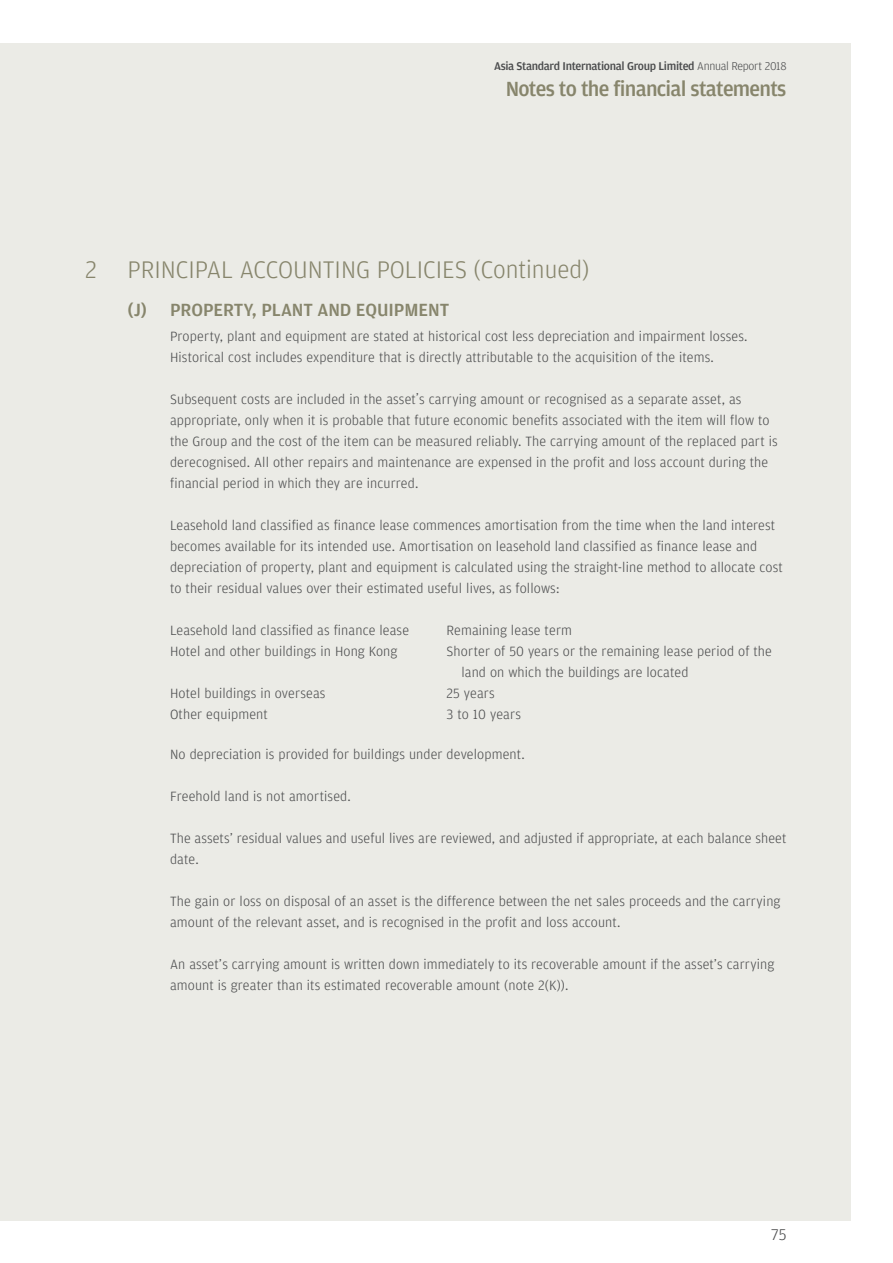
<style>
.page{position:relative;width:893px;height:1263px;background:#fff}
.page>*{position:absolute;margin:0;border:0;box-sizing:border-box;transform-origin:0 0}
.Heading_1{font:300 25.5px "Amplitude";color:#87856c}
.t1{font:500 21.75px "Amplitude";letter-spacing:-.035em;color:#87856c}
.Heading_2{font:500 18.75px "Amplitude";letter-spacing:-.005em;color:#87856c}
.t2{font:300 16.5px "Amplitude";color:#4b4c4d}
.Body_Text{font:300 14.25px/21px "Amplitude";letter-spacing:.01em;color:#4b4c4d}
.t3{font:500 12px "Amplitude";letter-spacing:-.03em;color:#4b4c4d}
.s1{font-weight:300}
</style>
<div class="page">
<div style="left:0;top:43px;width:850px;height:1177px;background:#ebebe6"></div>
<p class="t3" style="left:494px;top:60px;width:294px">Asia Standard International Group Limited <span class="s1">Annual Report 2018</span></p>
<h2 class="t1" style="left:506px;top:77px;width:282px">Notes to the financial statements</h2>
<p class="Heading_1" style="left:85px;top:255px;width:506px">2 PRINCIPAL ACCOUNTING POLICIES (Continued)</p>
<p class="Heading_2" style="left:128px;top:299px;width:323px">(J) PROPERTY, PLANT AND EQUIPMENT</p>
<p class="Body_Text" style="left:170px;top:326px;width:579px">Property, plant and equipment are stated at historical cost less depreciation and impairment losses.<br>Historical cost includes expenditure that is directly attributable to the acquisition of the items.</p>
<p class="Body_Text" style="left:170px;top:389px;width:609px">Subsequent costs are included in the asset’s carrying amount or recognised as a separate asset, as appropriate, only when it is probable that future economic benefits associated with the item will flow to the Group and the cost of the item can be measured reliably. The carrying amount of the replaced part is derecognised. All other repairs and maintenance are expensed in the profit and loss account during the financial period in which they are incurred.</p>
<p class="Body_Text" style="left:170px;top:515px;width:614px">Leasehold land classified as finance lease commences amortisation from the time when the land interest becomes available for its intended use. Amortisation on leasehold land classified as finance lease and depreciation of property, plant and equipment is calculated using the straight-line method to allocate cost to their residual values over their estimated useful lives, as follows:</p>
<p class="Body_Text" style="left:170px;top:620px;width:241px">Leasehold land classified as finance lease</p>
<p class="Body_Text" style="left:446px;top:620px;width:127px">Remaining lease term</p>
<p class="Body_Text" style="left:170px;top:641px;width:229px">Hotel and other buildings in Hong Kong</p>
<p class="Body_Text" style="left:461px;top:641px;width:312px;text-indent:-15px">Shorter of 50 years or the remaining lease period of the land on which the buildings are located</p>
<p class="Body_Text" style="left:170px;top:683px;width:157px">Hotel buildings in overseas</p>
<p class="Body_Text" style="left:446px;top:683px;width:50px">25 years</p>
<p class="Body_Text" style="left:170px;top:704px;width:99px">Other equipment</p>
<p class="Body_Text" style="left:446px;top:704px;width:76px">3 to 10 years</p>
<p class="Body_Text" style="left:170px;top:744px;width:356px">No depreciation is provided for buildings under development.</p>
<p class="Body_Text" style="left:170px;top:786px;width:182px">Freehold land is not amortised.</p>
<p class="Body_Text" style="left:170px;top:828px;width:618px">The assets’ residual values and useful lives are reviewed, and adjusted if appropriate, at each balance sheet date.</p>
<p class="Body_Text" style="left:170px;top:891px;width:612px">The gain or loss on disposal of an asset is the difference between the net sales proceeds and the carrying amount of the relevant asset, and is recognised in the profit and loss account.</p>
<p class="Body_Text" style="left:170px;top:954px;width:606px">An asset’s carrying amount is written down immediately to its recoverable amount if the asset’s carrying amount is greater than its estimated recoverable amount (note 2(K)).</p>
<p class="t2" style="left:771px;top:1225px;width:17px">75</p>
</div>
